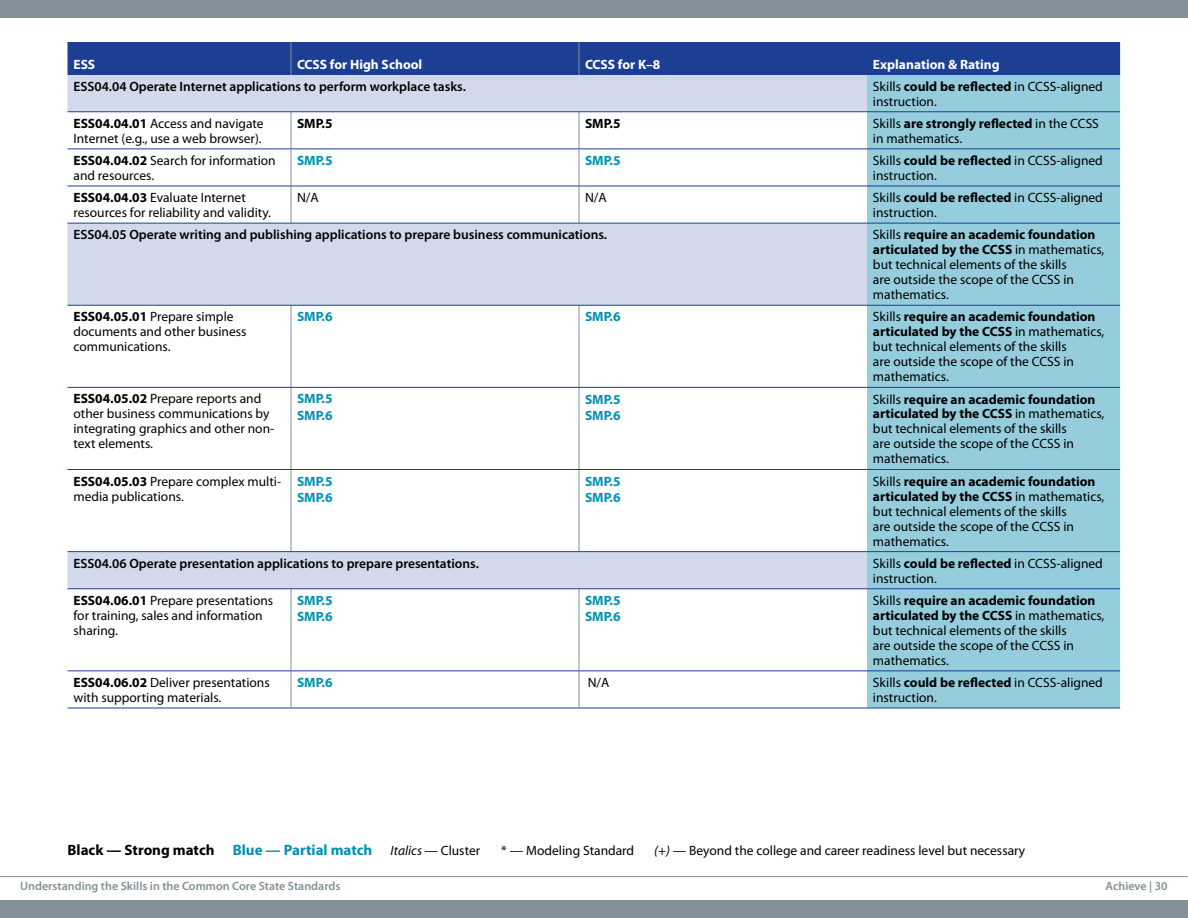
<style>
.page{position:relative;width:1188px;height:918px;background:#fff}
.page>*{position:absolute;margin:0;border:0;box-sizing:border-box;transform-origin:0 0}
.t1{font:700 15px "Myriad Pro";color:#000}
.t2{font:13.5px/15px "Myriad Pro";color:#000}
.t3{font:600 13.5px "Myriad Pro";color:#000}
.t4{font:700 13.5px/16.5px "Myriad Pro";color:#0091b2}
.t5{font:700 13.5px "Myriad Pro";color:#fff}
.t6{font:700 13.5px "Myriad Pro";color:#000}
.t7{font:600 12px "Myriad Pro";color:#839097}
.s1{font-weight:700}
.s2{color:#0091b2}
.s3{font-weight:400;font-style:italic;font-size:13.5px}
.s4{font-weight:400;font-size:13.5px}
.s5{font-style:italic}
</style>
<div class="page">
<div style="left:0;top:0;width:1188px;height:18px;background:#839097"></div>
<div style="left:0;top:900px;width:918px;height:18px;background:#839097"></div>
<div style="left:918px;top:900px;width:270px;height:18px;background:#839097"></div>
<hr style="left:0;top:876px;width:1188px;height:1px;background:#839097">
<div style="left:68px;top:42px;width:1052px;height:33px;background:#1c3f94"></div>
<div style="left:68px;top:75px;width:799px;height:36px;background:#d2d9ea"></div>
<div style="left:867px;top:75px;width:253px;height:633px;background:#95cddd"></div>
<svg style="left:68px;top:112px;width:223px;height:596px"></svg>
<svg style="left:291px;top:112px;width:576px;height:596px"></svg>
<hr style="left:579px;top:42px;width:1px;height:33px;background:#839097">
<hr style="left:291px;top:42px;width:1px;height:33px;background:#839097">
<hr style="left:291px;top:112px;width:1px;height:36px;background:#839097">
<hr style="left:291px;top:149px;width:1px;height:37px;background:#839097">
<hr style="left:291px;top:306px;width:1px;height:81px;background:#839097">
<hr style="left:291px;top:671px;width:1px;height:37px;background:#839097">
<hr style="left:579px;top:112px;width:1px;height:36px;background:#839097">
<hr style="left:579px;top:149px;width:1px;height:37px;background:#839097">
<hr style="left:579px;top:306px;width:1px;height:81px;background:#839097">
<hr style="left:579px;top:671px;width:1px;height:37px;background:#839097">
<hr style="left:291px;top:186px;width:1px;height:37px;background:#839097">
<hr style="left:579px;top:186px;width:1px;height:37px;background:#839097">
<hr style="left:579px;top:388px;width:1px;height:81px;background:#839097">
<hr style="left:291px;top:388px;width:1px;height:81px;background:#839097">
<hr style="left:68px;top:469px;width:223px;height:1px;background:#1c3f94">
<hr style="left:291px;top:470px;width:1px;height:81px;background:#839097">
<hr style="left:579px;top:470px;width:1px;height:81px;background:#839097">
<hr style="left:291px;top:469px;width:288px;height:1px;background:#1c3f94">
<hr style="left:579px;top:469px;width:288px;height:1px;background:#1c3f94">
<hr style="left:291px;top:589px;width:1px;height:81px;background:#839097">
<hr style="left:579px;top:589px;width:1px;height:81px;background:#839097">
<hr style="left:867px;top:469px;width:253px;height:1px;background:#1c3f94">
<hr style="left:68px;top:111px;width:223px;height:1px;background:#1c3f94">
<hr style="left:291px;top:111px;width:288px;height:1px;background:#1c3f94">
<hr style="left:579px;top:111px;width:288px;height:1px;background:#1c3f94">
<hr style="left:867px;top:111px;width:253px;height:1px;background:#1c3f94">
<hr style="left:68px;top:148px;width:223px;height:1px;background:#1c3f94">
<hr style="left:291px;top:148px;width:288px;height:1px;background:#1c3f94">
<hr style="left:579px;top:148px;width:288px;height:1px;background:#1c3f94">
<hr style="left:867px;top:148px;width:253px;height:1px;background:#1c3f94">
<hr style="left:68px;top:186px;width:223px;height:1px;background:#1c3f94">
<hr style="left:291px;top:186px;width:288px;height:1px;background:#1c3f94">
<hr style="left:579px;top:186px;width:288px;height:1px;background:#1c3f94">
<hr style="left:867px;top:186px;width:253px;height:1px;background:#1c3f94">
<hr style="left:68px;top:223px;width:223px;height:1px;background:#1c3f94">
<hr style="left:291px;top:223px;width:288px;height:1px;background:#1c3f94">
<hr style="left:579px;top:223px;width:288px;height:1px;background:#1c3f94">
<hr style="left:867px;top:223px;width:253px;height:1px;background:#1c3f94">
<hr style="left:68px;top:305px;width:223px;height:1px;background:#1c3f94">
<hr style="left:291px;top:305px;width:288px;height:1px;background:#1c3f94">
<hr style="left:579px;top:305px;width:288px;height:1px;background:#1c3f94">
<hr style="left:867px;top:305px;width:253px;height:1px;background:#1c3f94">
<hr style="left:68px;top:387px;width:223px;height:1px;background:#1c3f94">
<hr style="left:291px;top:387px;width:288px;height:1px;background:#1c3f94">
<hr style="left:579px;top:387px;width:288px;height:1px;background:#1c3f94">
<hr style="left:867px;top:387px;width:253px;height:1px;background:#1c3f94">
<hr style="left:68px;top:551px;width:223px;height:1px;background:#1c3f94">
<hr style="left:291px;top:551px;width:288px;height:1px;background:#1c3f94">
<hr style="left:579px;top:551px;width:288px;height:1px;background:#1c3f94">
<hr style="left:867px;top:551px;width:253px;height:1px;background:#1c3f94">
<hr style="left:68px;top:588px;width:223px;height:1px;background:#1c3f94">
<hr style="left:291px;top:588px;width:288px;height:1px;background:#1c3f94">
<hr style="left:579px;top:588px;width:288px;height:1px;background:#1c3f94">
<hr style="left:867px;top:588px;width:253px;height:1px;background:#1c3f94">
<hr style="left:68px;top:670px;width:223px;height:1px;background:#1c3f94">
<hr style="left:291px;top:670px;width:288px;height:1px;background:#1c3f94">
<hr style="left:579px;top:670px;width:288px;height:1px;background:#1c3f94">
<hr style="left:867px;top:670px;width:253px;height:1px;background:#1c3f94">
<hr style="left:68px;top:708px;width:223px;height:1px;background:#1c3f94">
<hr style="left:291px;top:708px;width:288px;height:1px;background:#1c3f94">
<hr style="left:579px;top:708px;width:288px;height:1px;background:#1c3f94">
<hr style="left:867px;top:708px;width:253px;height:1px;background:#1c3f94">
<p class="t5" style="left:74px;top:57px;width:23px">ESS</p>
<p class="t5" style="left:297px;top:57px;width:127px">CCSS for High School</p>
<p class="t5" style="left:585px;top:57px;width:77px">CCSS for K–8</p>
<p class="t5" style="left:873px;top:57px;width:128px">Explanation &amp; Rating</p>
<p class="t3" style="left:74px;top:79px;width:394px">ESS04.04 Operate Internet applications to perform workplace tasks.</p>
<p class="t2" style="left:873px;top:79px;width:231px">Skills <span class="s1">could be reflected</span> in CCSS-aligned instruction.</p>
<p class="t2" style="left:74px;top:116px;width:192px"><span class="s1">ESS04.04.01</span> Access and navigate<br>Internet (e.g., use a web browser).</p>
<p class="t6" style="left:297px;top:116px;width:37px">SMP.5</p>
<p class="t6" style="left:585px;top:116px;width:37px">SMP.5</p>
<p class="t2" style="left:873px;top:116px;width:227px">Skills <span class="s1">are strongly reflected</span> in the CCSS in mathematics.</p>
<p class="t2" style="left:74px;top:153px;width:204px"><span class="s1">ESS04.04.02</span> Search for information and resources.</p>
<p class="t4" style="left:297px;top:152px;width:37px">SMP.5</p>
<p class="t4" style="left:585px;top:152px;width:37px">SMP.5</p>
<p class="t2" style="left:873px;top:153px;width:231px">Skills <span class="s1">could be reflected</span> in CCSS-aligned instruction.</p>
<p class="t2" style="left:74px;top:190px;width:199px"><span class="s1">ESS04.04.03</span> Evaluate Internet resources for reliability and validity.</p>
<p class="t2" style="left:297px;top:190px;width:23px">N/A</p>
<p class="t2" style="left:585px;top:190px;width:23px">N/A</p>
<p class="t2" style="left:873px;top:190px;width:231px">Skills <span class="s1">could be reflected</span> in CCSS-aligned instruction.</p>
<p class="t3" style="left:74px;top:227px;width:535px">ESS04.05 Operate writing and publishing applications to prepare business communications.</p>
<p class="t2" style="left:873px;top:227px;width:233px">Skills <span class="s1">require an academic foundation articulated by the CCSS</span> in mathematics, but technical elements of the skills<br>are outside the scope of the CCSS in mathematics.</p>
<p class="t2" style="left:74px;top:310px;width:175px"><span class="s1">ESS04.05.01</span> Prepare simple documents and other business communications.</p>
<p class="t4" style="left:297px;top:309px;width:37px">SMP.6</p>
<p class="t4" style="left:585px;top:309px;width:37px">SMP.6</p>
<p class="t2" style="left:873px;top:310px;width:233px">Skills <span class="s1">require an academic foundation articulated by the CCSS</span> in mathematics, but technical elements of the skills<br>are outside the scope of the CCSS in mathematics.</p>
<p class="t2" style="left:74px;top:392px;width:202px"><span class="s1">ESS04.05.02</span> Prepare reports and other business communications by integrating graphics and other non&shy;text elements.</p>
<p class="t4" style="left:297px;top:391px;width:37px">SMP.5<br>SMP.6</p>
<p class="t4" style="left:585px;top:391px;width:37px">SMP.5<br>SMP.6</p>
<p class="t2" style="left:873px;top:392px;width:233px">Skills <span class="s1">require an academic foundation articulated by the CCSS</span> in mathematics, but technical elements of the skills<br>are outside the scope of the CCSS in mathematics.</p>
<p class="t2" style="left:73px;top:474px;width:209px"><span class="s1">ESS04.05.03</span> Prepare complex multi&shy;media publications.</p>
<p class="t4" style="left:297px;top:473px;width:37px">SMP.5<br>SMP.6</p>
<p class="t4" style="left:585px;top:473px;width:37px">SMP.5<br>SMP.6</p>
<p class="t2" style="left:873px;top:474px;width:233px">Skills <span class="s1">require an academic foundation articulated by the CCSS</span> in mathematics, but technical elements of the skills<br>are outside the scope of the CCSS in mathematics.</p>
<p class="t3" style="left:73px;top:556px;width:407px">ESS04.06 Operate presentation applications to prepare presentations.</p>
<p class="t2" style="left:873px;top:556px;width:231px">Skills <span class="s1">could be reflected</span> in CCSS-aligned instruction.</p>
<p class="t2" style="left:73px;top:593px;width:201px"><span class="s1">ESS04.06.01</span> Prepare presentations for training, sales and information sharing.</p>
<p class="t4" style="left:297px;top:592px;width:37px">SMP.5<br>SMP.6</p>
<p class="t4" style="left:585px;top:592px;width:37px">SMP.5<br>SMP.6</p>
<p class="t2" style="left:873px;top:593px;width:233px">Skills <span class="s1">require an academic foundation articulated by the CCSS</span> in mathematics, but technical elements of the skills<br>are outside the scope of the CCSS in mathematics.</p>
<p class="t2" style="left:73px;top:675px;width:198px"><span class="s1">ESS04.06.02</span> Deliver presentations with supporting materials.</p>
<p class="t4" style="left:297px;top:674px;width:37px">SMP.6</p>
<p class="t2" style="left:588px;top:675px;width:23px">N/A</p>
<p class="t2" style="left:873px;top:675px;width:231px">Skills <span class="s1">could be reflected</span> in CCSS-aligned instruction.</p>
<p class="t1" style="left:68px;top:842px;width:414px">Black — Strong match <span class="s2">Blue — Partial match</span> <span class="s3">Italics</span> <span class="s4">— Cluster</span></p>
<p class="t2" style="left:501px;top:844px;width:134px">* — Modeling Standard</p>
<p class="t2" style="left:654px;top:844px;width:373px"><span class="s5">(+)</span> — Beyond the college and career readiness level but necessary</p>
<p class="t7" style="left:20px;top:880px;width:322px">Understanding the Skills in the Common Core State Standards</p>
<p class="t7" style="left:1106px;top:880px;width:64px">Achieve | 30</p>
</div>
